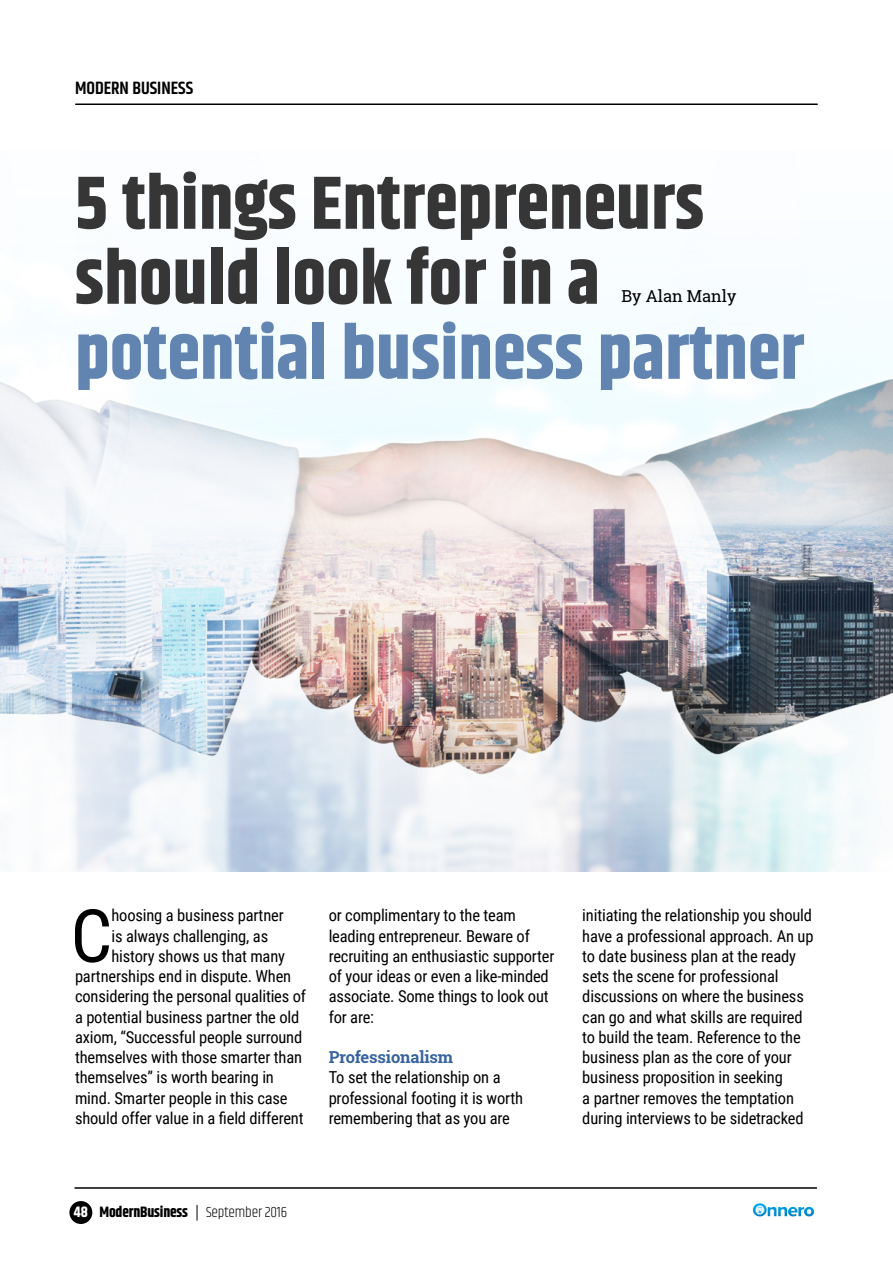
<style>
.page{position:relative;width:893px;height:1263px;background:#fff}
.page>*{position:absolute;margin:0;border:0;box-sizing:border-box;transform-origin:0 0}
.t1{font:700 75px/75px "Khand";color:#363636}
.t2{font:700 75px "Khand";color:#6284b1}
.t3{font:73.5px "Roboto Condensed";color:#000}
.t4{font:600 18px "Khand";color:#000}
.t5{font:16.5px/20.2px "Roboto Condensed";letter-spacing:-.01em;color:#000}
.t6{font:700 16.5px "Roboto Slab";letter-spacing:-.01em;color:#38639d}
.t7{font:16.5px "Roboto Slab";color:#000}
.t8{font:700 15px "Khand";letter-spacing:-.01em;color:#000}
.s1{color:#fff}
.s2{font-weight:300}
</style>
<div class="page">
<div style="left:69px;top:1201px;width:23px;height:23px;background:#000;border-radius:50%"></div>
<hr style="left:75px;top:1187px;width:741px;height:2px;background:#000">
<hr style="left:76px;top:104px;width:741px;height:1px;background:#000">
<svg style="left:197px;top:1205px;width:1px;height:15px"></svg>
<img style="left:753px;top:1203px;width:62px;height:14px">
<img style="left:0;top:312px;width:893px;height:559px">
<p class="t4" style="left:75px;top:76px;width:120px">MODERN BUSINESS</p>
<h1 class="t1" style="left:75px;top:170px;width:631px">5 things Entrepreneurs should look for in a</h1>
<h1 class="t2" style="left:75px;top:300px;width:731px">potential business partner</h1>
<p class="t7" style="left:621px;top:285px;width:117px">By Alan Manly</p>
<h2 class="t3" style="left:71px;top:884px;width:43px">C</h2>
<p class="t5" style="left:111px;top:905px;width:174px">hoosing a business partner</p>
<p class="t5" style="left:111px;top:925px;width:158px">is always challenging, as</p>
<p class="t5" style="left:111px;top:945px;width:175px">history shows us that many</p>
<p class="t5" style="left:75px;top:965px;width:218px">partnerships end in dispute. When</p>
<p class="t5" style="left:75px;top:986px;width:233px">considering the personal qualities of</p>
<p class="t5" style="left:75px;top:1006px;width:226px">a potential business partner the old</p>
<p class="t5" style="left:75px;top:1026px;width:229px">axiom, “Successful people surround</p>
<p class="t5" style="left:75px;top:1046px;width:229px">themselves with those smarter than</p>
<p class="t5" style="left:75px;top:1067px;width:200px">themselves” is worth bearing in</p>
<p class="t5" style="left:75px;top:1087px;width:214px">mind. Smarter people in this case</p>
<p class="t5" style="left:75px;top:1107px;width:230px">should offer value in a field different</p>
<p class="t5" style="left:329px;top:905px;width:227px">or complimentary to the team leading entrepreneur. Beware of recruiting an enthusiastic supporter of your ideas or even a like-minded associate. Some things to look out for are:</p>
<p class="t6" style="left:329px;top:1046px;width:126px">Professionalism</p>
<p class="t5" style="left:329px;top:1067px;width:196px">To set the relationship on a professional footing it is worth remembering that as you are</p>
<p class="t5" style="left:582px;top:905px;width:233px">initiating the relationship you should have a professional approach. An up to date business plan at the ready sets the scene for professional discussions on where the business can go and what skills are required to build the team. Reference to the business plan as the core of your business proposition in seeking<br>a partner removes the temptation during interviews to be sidetracked</p>
<p class="t8" style="left:74px;top:1201px;width:215px"><span class="s1">48</span> ModernBusiness <span class="s2">September 2016</span></p>
</div>
